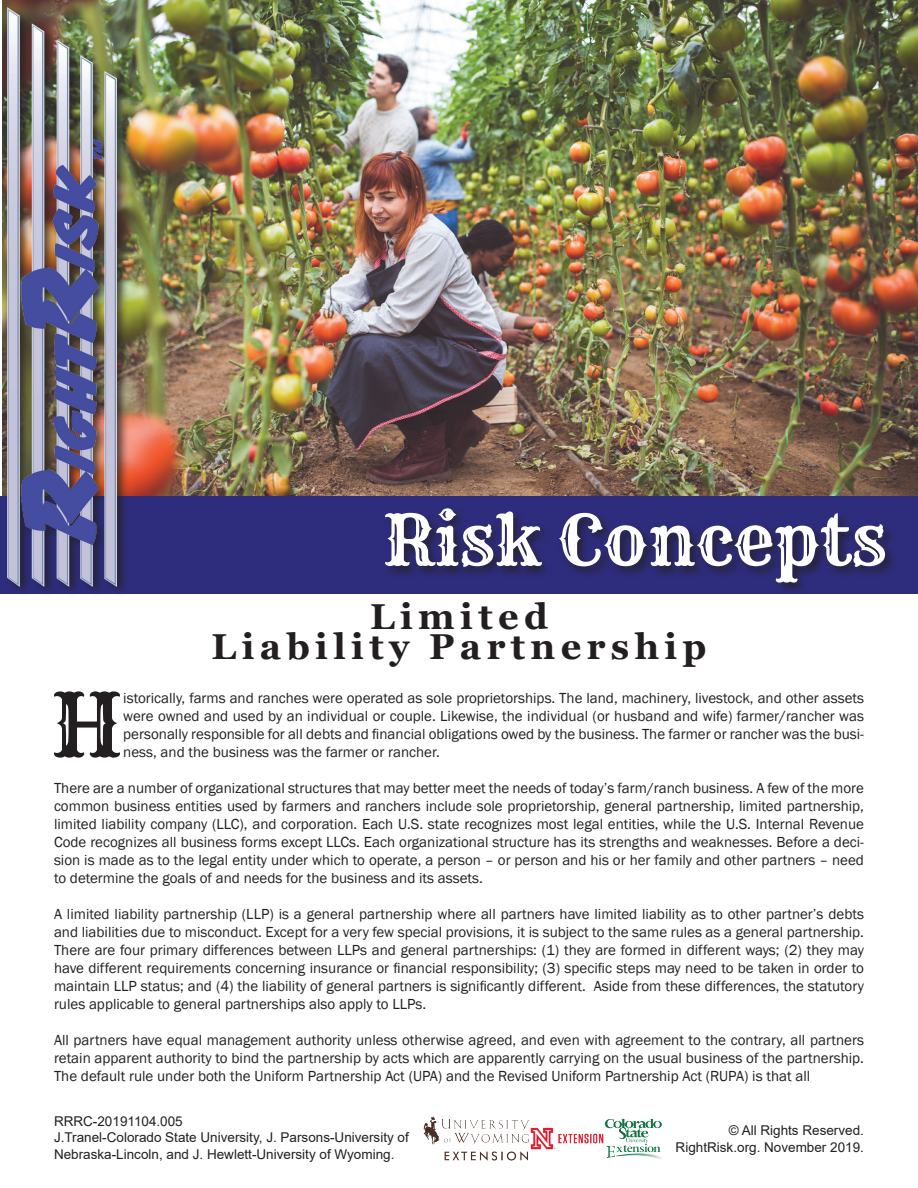
<style>
.page{position:relative;width:918px;height:1188px;background:#fff}
.page>*{position:absolute;margin:0;border:0;box-sizing:border-box;transform-origin:0 0}
.t1{font:86.4px "Rye";color:#231f20}
.t2{font:69px "Rye";color:#fff}
.t3{font:700 36px/30px "Georgia";letter-spacing:.15em;color:#231f20;text-align:center}
.t4{font:15px/18px "Franklin Gothic";color:#231f20;text-align:justify}
.t5{font:13.5px/16.2px "Arial";color:#231f20}
</style>
<div class="page">
<img style="left:3px;top:0;width:915px;height:497px">
<div style="left:0;top:497px;width:918px;height:97px;background:#2e2d7d"></div>
<div style="left:383px;top:506px;width:515px;height:89px;background:#231f20;opacity:.75"></div>
<div style="left:4px;top:6px;width:125px;height:592px;background:#231f20;opacity:.75"></div>
<img style="left:8px;top:6px;width:109px;height:580px">
<img style="left:424px;top:1117px;width:238px;height:44px">
<h2 class="t2" style="left:383px;top:497px;width:505px">Risk Concepts</h2>
<h3 class="t3" style="left:212px;top:601px;width:496px">Limited<br>Liability Partnership</h3>
<h1 class="t1" style="left:51px;top:672px;width:74px">H</h1>
<p class="t4" style="left:123px;top:689px;width:742px">istorically, farms and ranches were operated as sole proprietorships. The land, machinery, livestock, and other assets were owned and used by an individual or couple. Likewise, the individual (or husband and wife) farmer/rancher was personally responsible for all debts and financial obligations owed by the business. The farmer or rancher was the busi&shy;ness, and the business was the farmer or rancher.</p>
<p class="t4" style="left:54px;top:779px;width:812px">There are a number of organizational structures that may better meet the needs of today’s farm/ranch business. A few of the more common business entities used by farmers and ranchers include sole proprietorship, general partnership, limited partnership, limited liability company (LLC), and corporation. Each U.S. state recognizes most legal entities, while the U.S. Internal Revenue Code recognizes all business forms except LLCs. Each organizational structure has its strengths and weaknesses. Before a deci&shy;sion is made as to the legal entity under which to operate, a person – or person and his or her family and other partners – need to determine the goals of and needs for the business and its assets.</p>
<p class="t4" style="left:54px;top:905px;width:812px">A limited liability partnership (LLP) is a general partnership where all partners have limited liability as to other partner’s debts and liabilities due to misconduct. Except for a very few special provisions, it is subject to the same rules as a general partnership.<br>There are four primary differences between LLPs and general partnerships: (1) they are formed in different ways; (2) they may have different requirements concerning insurance or financial responsibility; (3) specific steps may need to be taken in order to maintain LLP status; and (4) the liability of general partners is significantly different. Aside from these differences, the statutory rules applicable to general partnerships also apply to LLPs.</p>
<p class="t4" style="left:54px;top:1031px;width:812px">All partners have equal management authority unless otherwise agreed, and even with agreement to the contrary, all partners retain apparent authority to bind the partnership by acts which are apparently carrying on the usual business of the partnership.<br>The default rule under both the Uniform Partnership Act (UPA) and the Revised Uniform Partnership Act (RUPA) is that all</p>
<p class="t5" style="left:54px;top:1113px;width:356px">RRRC-20191104.005<br>J.Tranel-Colorado State University, J. Parsons-University of<br>Nebraska-Lincoln, and J. Hewlett-University of Wyoming.</p>
<p class="t5" style="left:676px;top:1123px;width:190px;text-align:right">© All Rights Reserved.<br>RightRisk.org. November 2019.</p>
</div>
